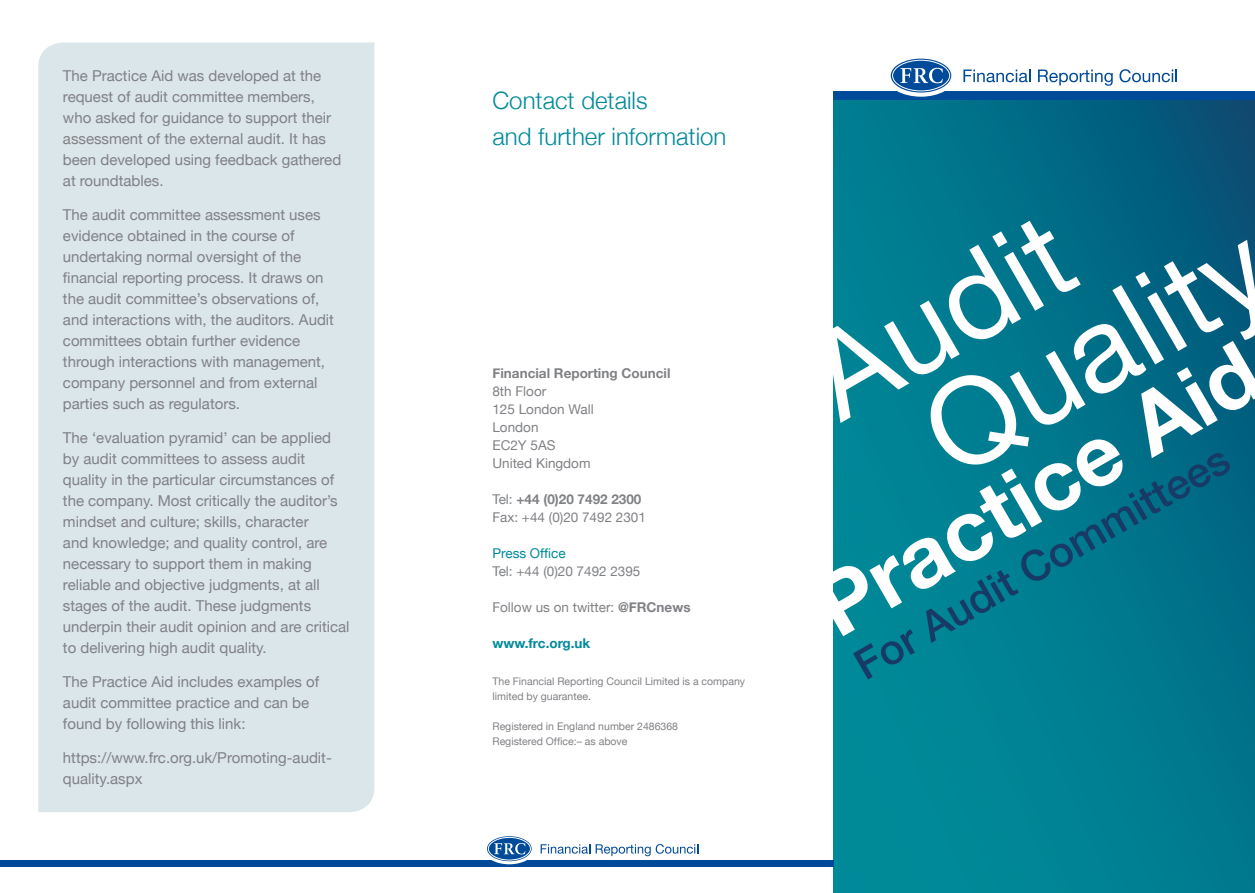
<style>
.page{position:relative;width:1255px;height:893px;background:#fff}
.page>*{position:absolute;margin:0;border:0;box-sizing:border-box;transform-origin:0 0}
.t1{font:120px/106.5px "Helvetica Neue";color:#fff}
.t2{font:700 85.5px "Helvetica Neue";color:#fff}
.t3{font:500 42px "Helvetica Neue";color:#173a66}
.t4{font:300 24px/35.2px "Helvetica Neue";color:#008a99}
.t5{font:15px/21px "Helvetica Neue";color:#808185}
.t6{font:13.5px/18px "Helvetica Neue";color:#808185}
.t7{font:700 13.5px "Helvetica Neue";color:#808185}
.t8{font:700 13.5px "Helvetica Neue";color:#008a99}
.t9{font:13.5px "Helvetica Neue";color:#008a99}
.t10{font:10.5px/15px "Helvetica Neue";color:#808185}
.s1{font-weight:700}
</style>
<div class="page">
<svg style="left:833px;top:100px;width:421px;height:793px;background:#00778d"></svg>
<svg style="left:963px;top:70px;width:67px;height:12px"></svg>
<svg style="left:1038px;top:70px;width:74px;height:16px"></svg>
<svg style="left:1119px;top:69px;width:58px;height:13px"></svg>
<div style="left:833px;top:91px;width:421px;height:9px;background:#004a9a"></div>
<svg style="left:886px;top:59px;width:69px;height:38px"></svg>
<svg style="left:890px;top:59px;width:61px;height:34px"></svg>
<svg style="left:900px;top:68px;width:42px;height:15px"></svg>
<div style="left:892px;top:60px;width:58px;height:31px;border:1px solid #fff;border-radius:50%"></div>
<svg style="left:540px;top:844px;width:158px;height:12px"></svg>
<div style="left:0;top:860px;width:833px;height:7px;background:#004a9a"></div>
<svg style="left:483px;top:836px;width:51px;height:28px"></svg>
<svg style="left:487px;top:836px;width:44px;height:25px"></svg>
<svg style="left:494px;top:843px;width:31px;height:11px"></svg>
<div style="left:488px;top:837px;width:42px;height:23px;border:1px solid #fff;border-radius:50%"></div>
<div style="left:38px;top:43px;width:336px;height:769px;background:#dbe6ea"></div>
<p class="t5" style="left:63px;top:66px;width:280px">The Practice Aid was developed at the request of audit committee members, who asked for guidance to support their assessment of the external audit. It has been developed using feedback gathered at roundtables.</p>
<p class="t5" style="left:63px;top:205px;width:272px">The audit committee assessment uses evidence obtained in the course of undertaking normal oversight of the financial reporting process. It draws on the audit committee’s observations of, and interactions with, the auditors. Audit committees obtain further evidence through interactions with management, company personnel and from external parties such as regulators.</p>
<p class="t5" style="left:63px;top:428px;width:288px">The ‘evaluation pyramid’ can be applied by audit committees to assess audit quality in the particular circumstances of the company. Most critically the auditor’s mindset and culture; skills, character<br>and knowledge; and quality control, are necessary to support them in making reliable and objective judgments, at all stages of the audit. These judgments underpin their audit opinion and are critical to delivering high audit quality.</p>
<p class="t5" style="left:63px;top:672px;width:258px">The Practice Aid includes examples of audit committee practice and can be found by following this link:</p>
<p class="t5" style="left:63px;top:747px;width:270px">https://www.frc.org.uk/Promoting-audit&shy;quality.aspx</p>
<h3 class="t4" style="left:492px;top:82px;width:235px">Contact details<br>and further information</h3>
<p class="t7" style="left:492px;top:362px;width:179px">Financial Reporting Council</p>
<p class="t6" style="left:492px;top:383px;width:103px">8th Floor<br>125 London Wall<br>London<br>EC2Y 5AS<br>United Kingdom</p>
<p class="t6" style="left:492px;top:491px;width:155px">Tel: <span class="s1">+44 (0)20 7492 2300<br></span>Fax: +44 (0)20 7492 2301</p>
<p class="t9" style="left:492px;top:543px;width:75px">Press Office</p>
<p class="t6" style="left:492px;top:563px;width:149px">Tel: +44 (0)20 7492 2395</p>
<p class="t6" style="left:492px;top:599px;width:200px">Follow us on twitter: <span class="s1">@FRCnews</span></p>
<p class="t8" style="left:492px;top:632px;width:99px">www.frc.org.uk</p>
<p class="t10" style="left:492px;top:674px;width:254px">The Financial Reporting Council Limited is a company limited by guarantee.</p>
<p class="t10" style="left:492px;top:719px;width:187px">Registered in England number 2486368<br>Registered Office:– as above</p>
<h1 class="t1" style="left:857px;top:310px;width:375px;text-indent:-70px;rotate:-30deg">Audit<br>Quality</h1>
<h2 class="t2" style="left:789px;top:555px;width:497px;rotate:-30deg">Practice Aid</h2>
<h3 class="t3" style="left:840px;top:639px;width:426px;rotate:-30deg">For Audit Committees</h3>
</div>
